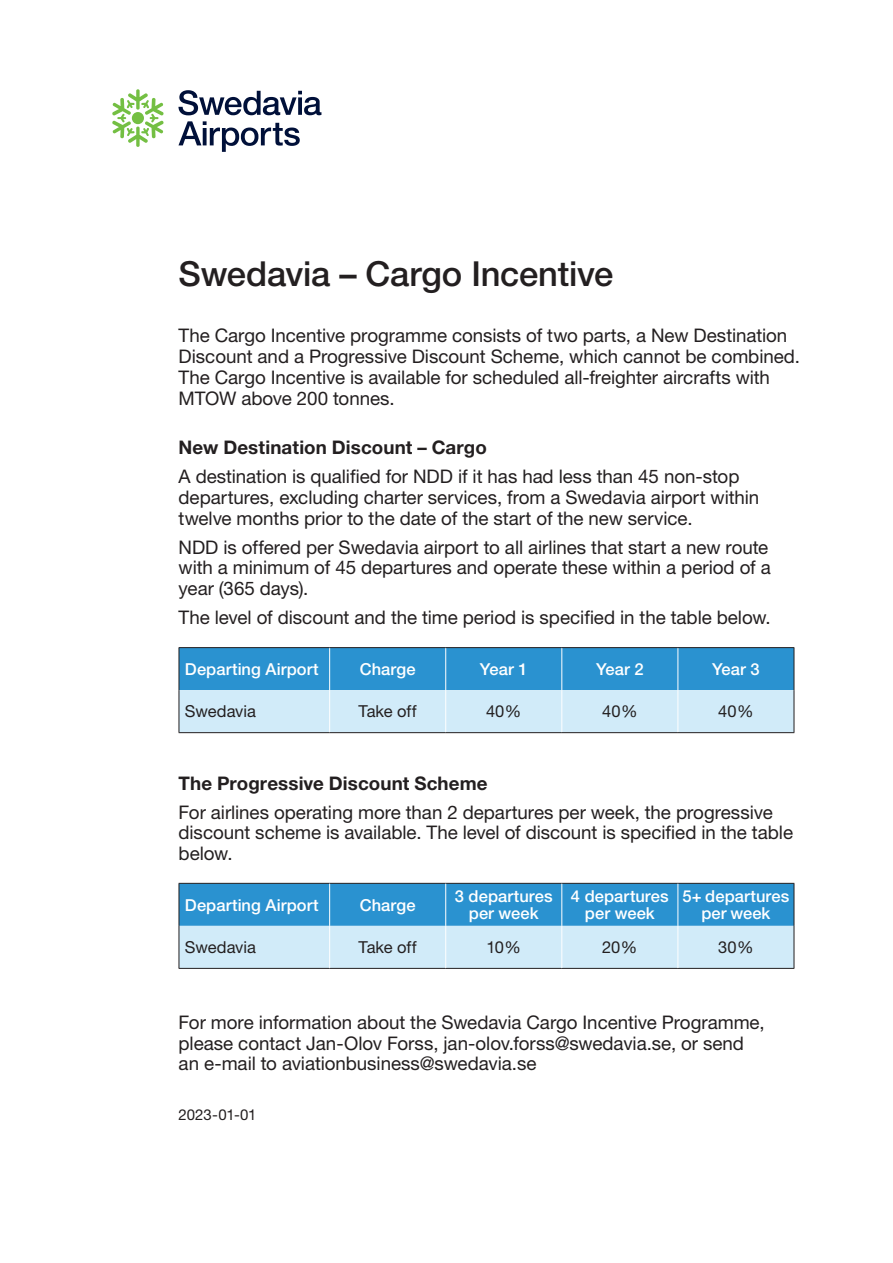
<style>
.page{position:relative;width:893px;height:1263px;background:#fff}
.page>*{position:absolute;margin:0;border:0;box-sizing:border-box;transform-origin:0 0}
.t1{font:500 34.5px "Helvetica Neue LT Std";letter-spacing:-.005em;color:#231f20}
.t2{font:18.75px/20.7px "Helvetica Neue LT Std";letter-spacing:-.005em;color:#231f20}
.t3{font:700 18.75px "Helvetica Neue LT Std";letter-spacing:.005em;color:#231f20}
.t4{font:500 16.5px/16.5px "Helvetica Neue LT Std";letter-spacing:.005em;color:#fff;text-align:center}
.t5{font:16.5px "Helvetica Neue LT Std";color:#231f20}
.t6{font:15px "Helvetica Neue LT Std";letter-spacing:-.01em;color:#231f20}
</style>
<div class="page">
<svg style="left:178px;top:90px;width:143px;height:25px"></svg>
<svg style="left:178px;top:121px;width:122px;height:31px"></svg>
<svg style="left:112px;top:89px;width:52px;height:58px"></svg>
<svg style="left:180px;top:648px;width:614px;height:84px;background:#7dbee4"></svg>
<hr style="left:329px;top:648px;width:1px;height:42px;background:#fff">
<hr style="left:445px;top:648px;width:1px;height:42px;background:#fff">
<hr style="left:561px;top:648px;width:1px;height:42px;background:#fff">
<hr style="left:677px;top:648px;width:1px;height:42px;background:#fff">
<hr style="left:329px;top:690px;width:1px;height:42px;background:#fff">
<hr style="left:445px;top:690px;width:1px;height:42px;background:#fff">
<hr style="left:561px;top:690px;width:1px;height:42px;background:#fff">
<hr style="left:677px;top:690px;width:1px;height:42px;background:#fff">
<hr style="left:179px;top:648px;width:1px;height:42px;background:#231f20">
<hr style="left:179px;top:647px;width:151px;height:1px;background:#231f20">
<hr style="left:330px;top:647px;width:116px;height:1px;background:#231f20">
<hr style="left:446px;top:647px;width:116px;height:1px;background:#231f20">
<hr style="left:562px;top:647px;width:116px;height:1px;background:#231f20">
<hr style="left:678px;top:647px;width:116px;height:1px;background:#231f20">
<hr style="left:794px;top:648px;width:1px;height:42px;background:#231f20">
<hr style="left:179px;top:690px;width:1px;height:42px;background:#231f20">
<hr style="left:179px;top:732px;width:151px;height:1px;background:#231f20">
<hr style="left:330px;top:732px;width:116px;height:1px;background:#231f20">
<hr style="left:446px;top:732px;width:116px;height:1px;background:#231f20">
<hr style="left:562px;top:732px;width:116px;height:1px;background:#231f20">
<hr style="left:794px;top:690px;width:1px;height:42px;background:#231f20">
<hr style="left:678px;top:732px;width:116px;height:1px;background:#231f20">
<svg style="left:180px;top:884px;width:614px;height:84px;background:#7ebee4"></svg>
<hr style="left:179px;top:884px;width:1px;height:42px;background:#231f20">
<hr style="left:179px;top:883px;width:151px;height:1px;background:#231f20">
<hr style="left:330px;top:883px;width:116px;height:1px;background:#231f20">
<hr style="left:446px;top:883px;width:116px;height:1px;background:#231f20">
<hr style="left:562px;top:883px;width:116px;height:1px;background:#231f20">
<hr style="left:678px;top:883px;width:116px;height:1px;background:#231f20">
<hr style="left:794px;top:884px;width:1px;height:42px;background:#231f20">
<hr style="left:179px;top:926px;width:1px;height:42px;background:#231f20">
<hr style="left:179px;top:968px;width:151px;height:1px;background:#231f20">
<hr style="left:330px;top:968px;width:116px;height:1px;background:#231f20">
<hr style="left:446px;top:968px;width:116px;height:1px;background:#231f20">
<hr style="left:562px;top:968px;width:116px;height:1px;background:#231f20">
<hr style="left:794px;top:926px;width:1px;height:42px;background:#231f20">
<hr style="left:678px;top:968px;width:116px;height:1px;background:#231f20">
<hr style="left:329px;top:884px;width:1px;height:42px;background:#fff">
<hr style="left:445px;top:884px;width:1px;height:42px;background:#fff">
<hr style="left:561px;top:884px;width:1px;height:42px;background:#fff">
<hr style="left:677px;top:884px;width:1px;height:42px;background:#fff">
<hr style="left:329px;top:926px;width:1px;height:42px;background:#fff">
<hr style="left:445px;top:926px;width:1px;height:42px;background:#fff">
<hr style="left:561px;top:926px;width:1px;height:42px;background:#fff">
<hr style="left:677px;top:926px;width:1px;height:42px;background:#fff">
<p class="t1" style="left:179px;top:253px;width:436px">Swedavia – Cargo Incentive</p>
<p class="t2" style="left:179px;top:325px;width:623px">The Cargo Incentive programme consists of two parts, a New Destination Discount and a Progressive Discount Scheme, which cannot be combined.<br>The Cargo Incentive is available for scheduled all-freighter aircrafts with MTOW above 200 tonnes.</p>
<p class="t3" style="left:179px;top:436px;width:310px">New Destination Discount – Cargo</p>
<p class="t2" style="left:179px;top:466px;width:582px">A destination is qualified for NDD if it has had less than 45 non-stop departures, excluding charter services, from a Swedavia airport within twelve months prior to the date of the start of the new service.</p>
<p class="t2" style="left:179px;top:537px;width:594px">NDD is offered per Swedavia airport to all airlines that start a new route with a minimum of 45 departures and operate these within a period of a year (365 days).</p>
<p class="t2" style="left:179px;top:607px;width:594px">The level of discount and the time period is specified in the table below.</p>
<p class="t4" style="left:185px;top:661px;width:135px">Departing Airport</p>
<p class="t4" style="left:360px;top:661px;width:57px">Charge</p>
<p class="t4" style="left:480px;top:661px;width:49px">Year 1</p>
<p class="t4" style="left:596px;top:661px;width:49px">Year 2</p>
<p class="t4" style="left:712px;top:661px;width:49px">Year 3</p>
<p class="t5" style="left:185px;top:701px;width:73px">Swedavia</p>
<p class="t5" style="left:359px;top:701px;width:60px">Take off</p>
<p class="t5" style="left:486px;top:701px;width:37px">40%</p>
<p class="t5" style="left:602px;top:701px;width:37px">40%</p>
<p class="t5" style="left:718px;top:701px;width:37px">40%</p>
<p class="t3" style="left:179px;top:771px;width:311px">The Progressive Discount Scheme</p>
<p class="t2" style="left:179px;top:801px;width:616px">For airlines operating more than 2 departures per week, the progressive discount scheme is available. The level of discount is specified in the table below.</p>
<p class="t4" style="left:185px;top:896px;width:135px">Departing Airport</p>
<p class="t4" style="left:360px;top:896px;width:57px">Charge</p>
<p class="t4" style="left:455px;top:888px;width:99px">3 departures per week</p>
<p class="t4" style="left:571px;top:888px;width:99px">4 departures per week</p>
<p class="t4" style="left:683px;top:888px;width:108px">5+ departures per week</p>
<p class="t5" style="left:185px;top:937px;width:73px">Swedavia</p>
<p class="t5" style="left:359px;top:937px;width:60px">Take off</p>
<p class="t5" style="left:487px;top:937px;width:36px">10%</p>
<p class="t5" style="left:602px;top:937px;width:37px">20%</p>
<p class="t5" style="left:718px;top:937px;width:37px">30%</p>
<p class="t2" style="left:179px;top:1012px;width:587px">For more information about the Swedavia Cargo Incentive Programme, please contact Jan-Olov Forss, jan-olov.forss@swedavia.se, or send an e-mail to aviationbusiness@swedavia.se</p>
<p class="t6" style="left:179px;top:1106px;width:80px">2023-01-01</p>
</div>
